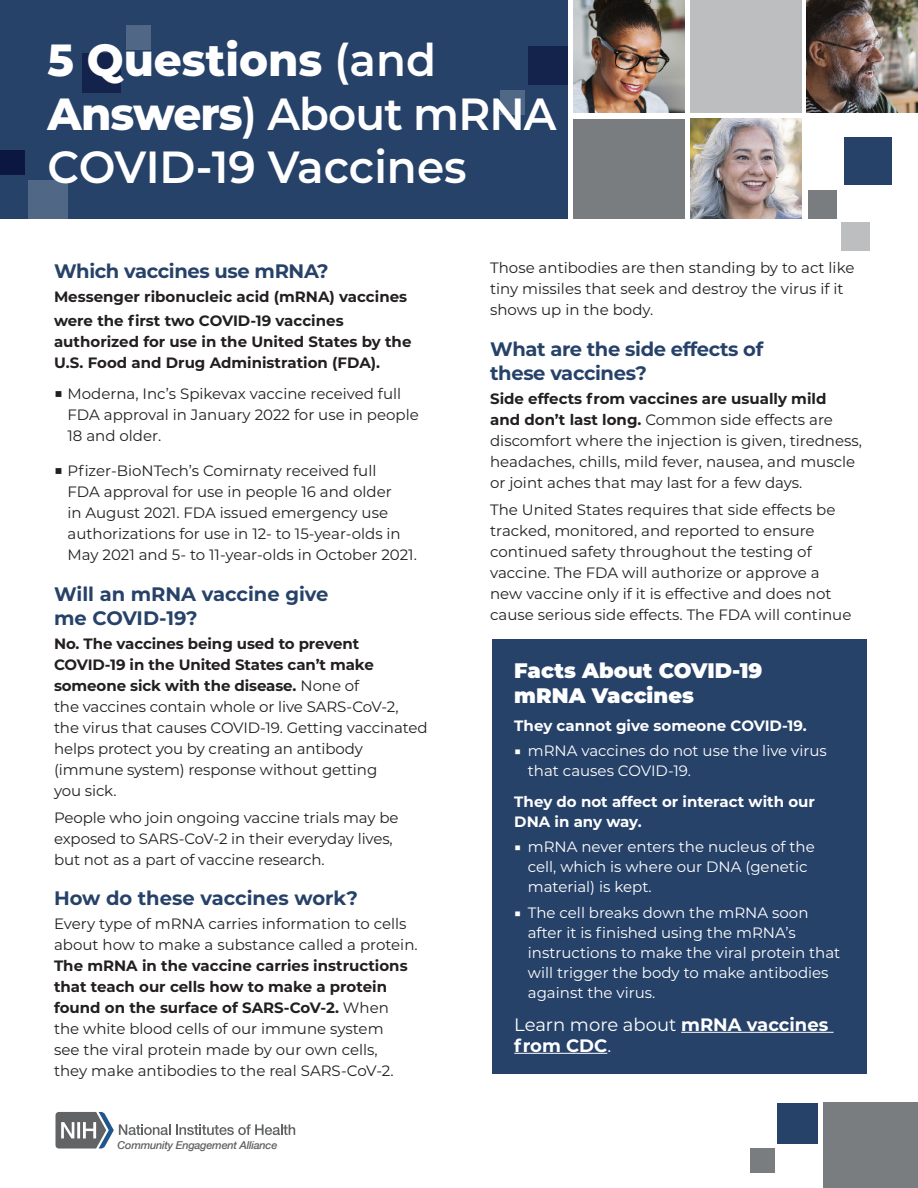
<style>
.page{position:relative;width:918px;height:1188px;background:#fff}
.page>*{position:absolute;margin:0;border:0;box-sizing:border-box;transform-origin:0 0}
.t1{font:600 45px/53.2px "Montserrat";letter-spacing:-.015em;color:#fff}
.t2{font:900 21px/25.2px "Montserrat";color:#fff}
.t3{font:700 19.5px/24px "Montserrat";letter-spacing:-.015em;color:#274269}
.t4{font:700 18px/21px "Montserrat";color:#fff}
.t5{font:15px/21px "Montserrat";color:#231f20}
.t6{font:15px/19.8px "Montserrat";color:#fff}
.t7{font:700 15px/24px "Montserrat";color:#231f20}
.t8{font:700 15px/19.8px "Montserrat";color:#fff}
.t9{font:italic 500 10.95px "Helvetica Neue";letter-spacing:-.025em;color:#616265}
.s1{font-weight:800}
.s2{font-weight:700}
.s3{font-weight:700;font-size:12px}
.s4{font-weight:400}
</style>
<div class="page">
<div style="left:0;top:0;width:568px;height:219px;background:#274269"></div>
<img style="left:807px;top:0;width:111px;height:113px">
<div style="left:573px;top:119px;width:112px;height:100px;background:#7a7d80"></div>
<img style="left:690px;top:119px;width:112px;height:100px">
<div style="left:690px;top:0;width:111px;height:113px;background:#bdbebf"></div>
<img style="left:573px;top:0;width:112px;height:113px">
<div style="left:841px;top:222px;width:29px;height:29px;background:#bdbebf"></div>
<div style="left:844px;top:137px;width:47px;height:48px;background:#274269"></div>
<div style="left:808px;top:190px;width:29px;height:29px;background:#7a7d80"></div>
<div style="left:29px;top:180px;width:39px;height:39px;background:#516786"></div>
<div style="left:0;top:150px;width:25px;height:24px;background:#0b1741"></div>
<div style="left:82px;top:54px;width:39px;height:39px;background:#14234c"></div>
<div style="left:126px;top:25px;width:25px;height:25px;background:#516786"></div>
<div style="left:528px;top:46px;width:39px;height:39px;background:#14234c"></div>
<div style="left:500px;top:90px;width:25px;height:25px;background:#516786"></div>
<div style="left:492px;top:639px;width:375px;height:434px;background:#274269"></div>
<hr style="left:681px;top:1032px;width:153px;height:1px;background:#fff">
<hr style="left:514px;top:1053px;width:93px;height:1px;background:#fff">
<svg style="left:176px;top:1124px;width:119px;height:11px"></svg>
<svg style="left:56px;top:1112px;width:114px;height:37px"></svg>
<div style="left:824px;top:1103px;width:94px;height:85px;background:#7a7d80"></div>
<div style="left:778px;top:1103px;width:40px;height:40px;background:#274269"></div>
<div style="left:751px;top:1148px;width:24px;height:24px;background:#7a7d80"></div>
<h1 class="t1" style="left:48px;top:32px;width:510px"><span class="s1">5 Questions</span> (and<br><span class="s1">Answers</span>) About mRNA<br>COVID-19 Vaccines</h1>
<h3 class="t3" style="left:54px;top:258px;width:276px">Which vaccines use mRNA?</h3>
<p class="t7" style="left:54px;top:284px;width:355px">Messenger ribonucleic acid (mRNA) vaccines were the first two COVID-19 vaccines</p>
<p class="t7" style="left:54px;top:330px;width:359px;line-height:21px">authorized for use in the United States by the<br>U.S. Food and Drug Administration (FDA).</p>
<p class="t5" style="left:68px;top:383px;width:353px;text-indent:-14px"><span class="s2">■</span> Moderna, Inc’s Spikevax vaccine received full<br>FDA approval in January 2022 for use in people<br>18 and older.</p>
<p class="t5" style="left:68px;top:460px;width:351px;text-indent:-14px"><span class="s2">■</span> Pfizer-BioNTech’s Comirnaty received full<br>FDA approval for use in people 16 and older<br>in August 2021. FDA issued emergency use authorizations for use in 12- to 15-year-olds in May 2021 and 5- to 11-year-olds in October 2021.</p>
<h3 class="t3" style="left:54px;top:581px;width:276px">Will an mRNA vaccine give me COVID-19?</h3>
<p class="t5" style="left:54px;top:632px;width:375px"><span class="s2">No. The vaccines being used to prevent COVID-19 in the United States can’t make someone sick with the disease.</span> None of<br>the vaccines contain whole or live SARS-CoV-2,<br>the virus that causes COVID-19. Getting vaccinated helps protect you by creating an antibody (immune system) response without getting<br>you sick.</p>
<p class="t5" style="left:54px;top:806px;width:346px">People who join ongoing vaccine trials may be exposed to SARS-CoV-2 in their everyday lives, but not as a part of vaccine research.</p>
<h3 class="t3" style="left:54px;top:885px;width:306px">How do these vaccines work?</h3>
<p class="t5" style="left:54px;top:913px;width:365px">Every type of mRNA carries information to cells about how to make a substance called a protein.</p>
<p class="t5" style="left:54px;top:955px;width:355px"><span class="s2">The mRNA in the vaccine carries instructions that teach our cells how to make a protein found on the surface of SARS-CoV-2.</span> When the white blood cells of our immune system see the viral protein made by our own cells, they make antibodies to the real SARS-CoV-2.</p>
<p class="t9" style="left:118px;top:1136px;width:161px">Community Engagement Alliance</p>
<p class="t5" style="left:490px;top:257px;width:366px">Those antibodies are then standing by to act like tiny missiles that seek and destroy the virus if it shows up in the body.</p>
<h3 class="t3" style="left:490px;top:336px;width:275px">What are the side effects of these vaccines?</h3>
<p class="t5" style="left:490px;top:387px;width:373px"><span class="s2">Side effects from vaccines are usually mild<br>and don’t last long.</span> Common side effects are discomfort where the injection is given, tiredness, headaches, chills, mild fever, nausea, and muscle or joint aches that may last for a few days.</p>
<p class="t5" style="left:490px;top:498px;width:363px">The United States requires that side effects be tracked, monitored, and reported to ensure continued safety throughout the testing of vaccine. The FDA will authorize or approve a new vaccine only if it is effective and does not cause serious side effects. The FDA will continue</p>
<h2 class="t2" style="left:514px;top:657px;width:250px">Facts About COVID-19 mRNA Vaccines</h2>
<p class="t8" style="left:514px;top:715px;width:294px">They cannot give someone COVID-19.</p>
<p class="t6" style="left:528px;top:741px;width:301px;text-indent:-14px"><span class="s3">■</span> mRNA vaccines do not use the live virus that causes COVID-19.</p>
<p class="t8" style="left:514px;top:791px;width:302px">They do not affect or interact with our<br>DNA in any way.</p>
<p class="t6" style="left:528px;top:837px;width:288px;text-indent:-14px"><span class="s3">■</span> mRNA never enters the nucleus of the cell, which is where our DNA (genetic material) is kept.</p>
<p class="t6" style="left:528px;top:902px;width:314px;text-indent:-14px"><span class="s3">■</span> The cell breaks down the mRNA soon after it is finished using the mRNA’s instructions to make the viral protein that will trigger the body to make antibodies against the virus.</p>
<p class="t4" style="left:514px;top:1013px;width:316px"><span class="s4">Learn more about</span> mRNA vaccines from CDC<span class="s4">.</span></p>
</div>
